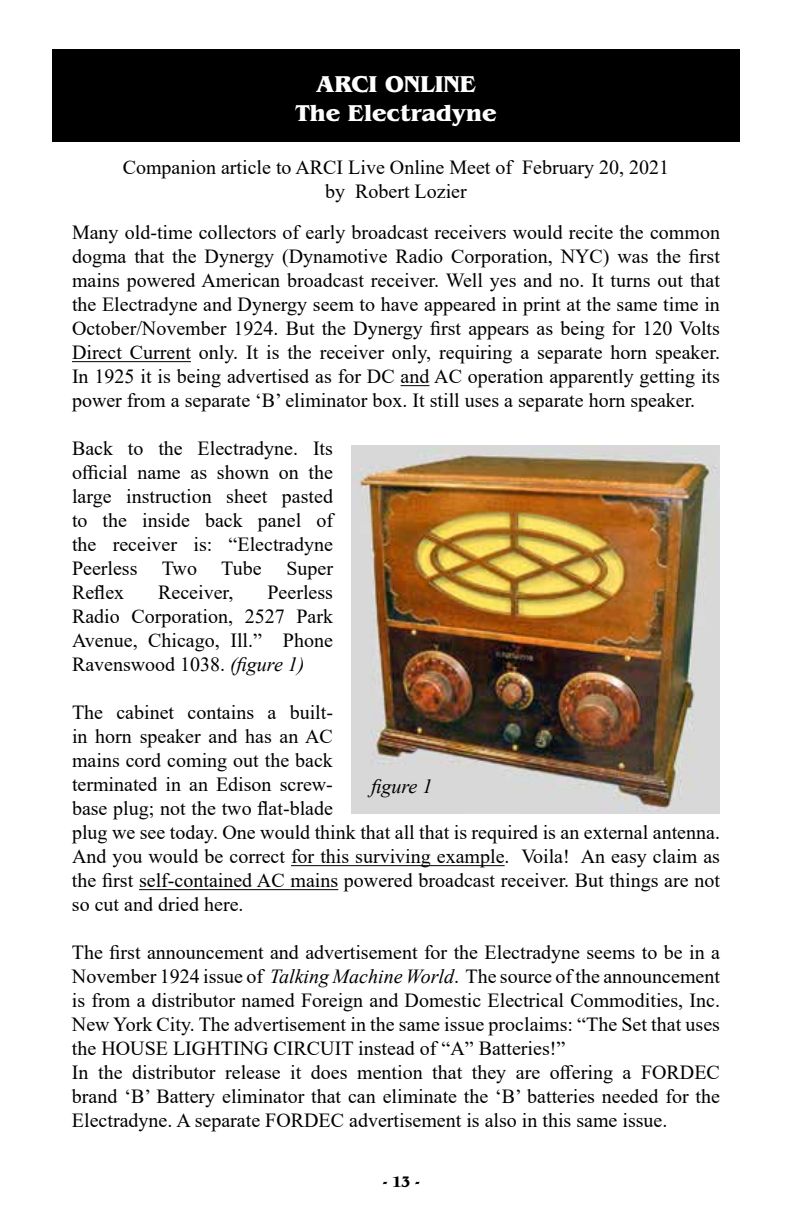
<style>
.page{position:relative;width:792px;height:1224px;background:#fff}
.page>*{position:absolute;margin:0;border:0;box-sizing:border-box;transform-origin:0 0}
.t1{font:700 24px/28.8px "Benguiat Pro ITC";color:#fff;text-align:center}
.t2{font:20px/24px "Times New Roman";color:#000;text-align:justify}
.t3{font:italic 20px "Times New Roman";color:#000}
.t4{font:700 condensed 16px "Benguiat Pro ITC";color:#000}
.s1{font-style:italic}
</style>
<div class="page">
<div style="left:52px;top:49px;width:688px;height:93px;background:#000"></div>
<hr style="left:72px;top:361px;width:119px;height:1px;background:#000">
<svg style="left:401px;top:385px;width:28px;height:1px"></svg>
<hr style="left:291px;top:865px;width:214px;height:1px;background:#000">
<hr style="left:139px;top:889px;width:199px;height:1px;background:#000">
<img style="left:351px;top:445px;width:369px;height:369px">
<p class="t1" style="left:295px;top:70px;width:203px">ARCI ONLINE<br>The Electradyne</p>
<p class="t2" style="left:123px;top:154px;width:548px;text-align:center">Companion article to ARCI Live Online Meet of February 20, 2021 by Robert Lozier</p>
<p class="t2" style="left:72px;top:220px;width:650px">Many old-time collectors of early broadcast receivers would recite the common dogma that the Dynergy (Dynamotive Radio Corporation, NYC) was the first mains powered American broadcast receiver. Well yes and no. It turns out that the Electradyne and Dynergy seem to have appeared in print at the same time in October/November 1924. But the Dynergy first appears as being for 120 Volts Direct Current only. It is the receiver only, requiring a separate horn speaker.<br>In 1925 it is being advertised as for DC and AC operation apparently getting its power from a separate ‘B’ eliminator box. It still uses a separate horn speaker.</p>
<p class="t2" style="left:72px;top:436px;width:263px">Back to the Electradyne. Its official name as shown on the large instruction sheet pasted to the inside back panel of the receiver is: “Electradyne Peerless Two Tube Super Reflex</p>
<p class="t2" style="left:72px;top:580px;width:263px;text-indent:195px">Peerless Radio Corporation, 2527 Park Avenue, Chicago, Ill.” Phone Ravenswood 1038. <span class="s1">(figure 1)</span></p>
<p class="t2" style="left:72px;top:700px;width:650px;text-align:left">The cabinet contains a built-<br>in horn speaker and has an AC<br>mains cord coming out the back<br>terminated in an Edison screw-<br>base plug; not the two flat-blade<br>plug we see today. One would think that all that is required is an external antenna.<br>And you would be correct for this surviving example. Voila! An easy claim as the first self-contained AC mains powered broadcast receiver. But things are not so cut and dried here.</p>
<p class="t2" style="left:72px;top:940px;width:650px;text-align:left">The first announcement and advertisement for the Electradyne seems to be in a November 1924 issue of <span class="s1">Talking Machine World</span>. The source of the announcement is from a distributor named Foreign and Domestic Electrical Commodities, Inc.<br>New York City. The advertisement in the same issue proclaims: “The Set that uses the HOUSE LIGHTING CIRCUIT instead of “A” Batteries!”<br>In the distributor release it does mention that they are offering a FORDEC brand ‘B’ Battery eliminator that can eliminate the ‘B’ batteries needed for the Electradyne. A separate FORDEC advertisement is also in this same issue.</p>
<p class="t2" style="left:158px;top:580px;width:77px">Receiver,</p>
<p class="t3" style="left:372px;top:773px;width:62px">figure 1</p>
<p class="t4" style="left:382px;top:1173px;width:39px">- 13 -</p>
</div>
